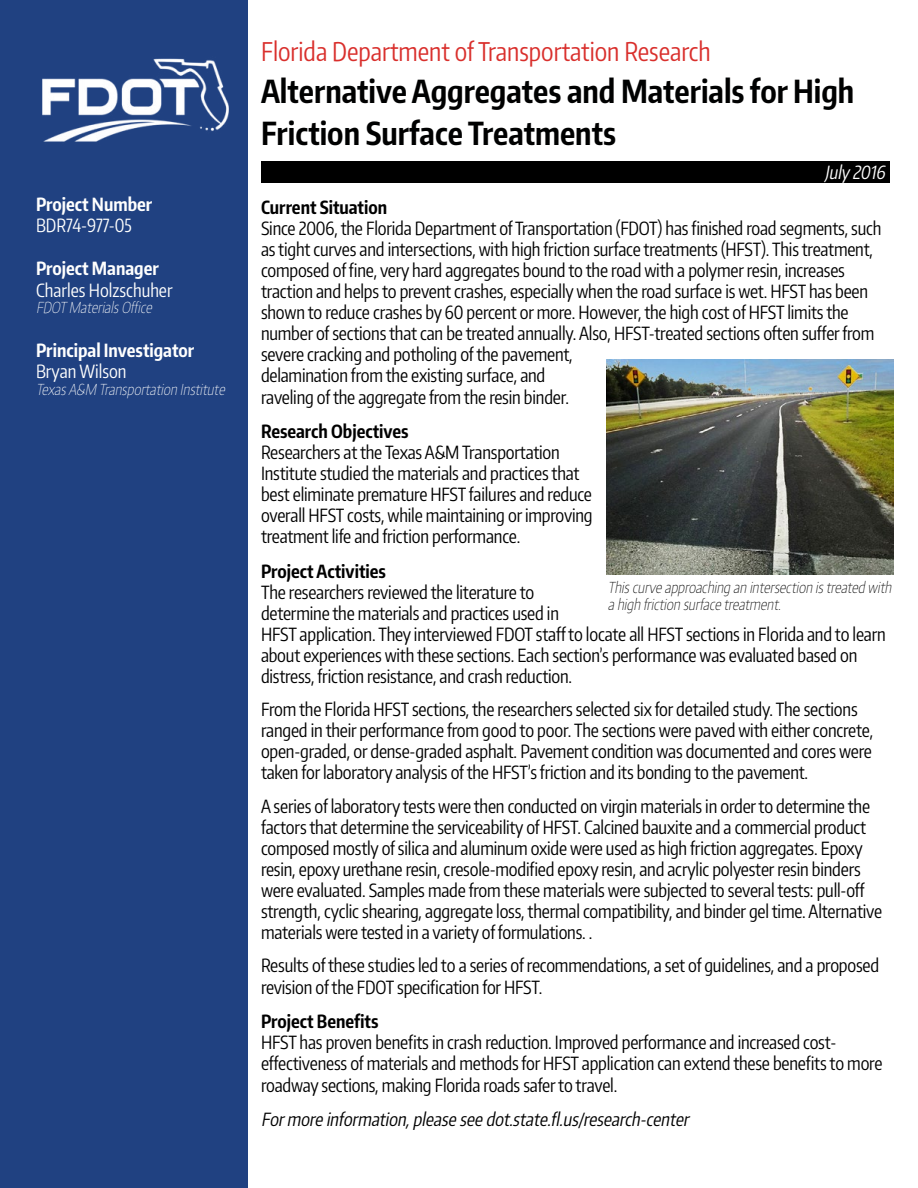
<style>
.page{position:relative;width:918px;height:1188px;background:#fff}
.page>*{position:absolute;margin:0;border:0;box-sizing:border-box;transform-origin:0 0}
.t1{font:700 31.5px/42px "Encode Sans Compressed";color:#000101}
.t2{font:25.5px "Encode Sans Compressed";color:#d92f2c}
.Text_1{font:18px/21px "Encode Sans Compressed";letter-spacing:-.01em;color:#000}
.Heading{font:700 18px "Encode Sans Compressed";color:#000}
.t3{font:italic 18px "Encode Sans Compressed";color:#000}
.Sidebar_text_1{font:700 18px "Encode Sans Compressed";color:#fffffe}
.Sidebar_text_2{font:18px "Encode Sans Compressed";color:#fffffe}
.Text_2{font:italic 18px "Encode Sans Compressed";color:#fff}
.t4{font:italic 100 15px/16.5px "Encode Sans Compressed";color:#000}
.Sidebar_text_3{font:italic 100 15px "Encode Sans Compressed";color:#fffffe}
</style>
<div class="page">
<div style="left:0;top:0;width:248px;height:1188px;background:#204181"></div>
<div style="left:262px;top:162px;width:628px;height:21px;background:#000"></div>
<img style="left:606px;top:359px;width:287px;height:216px">
<img style="left:42px;top:58px;width:187px;height:84px">
<p class="Sidebar_text_1" style="left:36px;top:192px;width:118px">Project Number</p>
<p class="Sidebar_text_2" style="left:36px;top:214px;width:97px">BDR74-977-05</p>
<p class="Sidebar_text_1" style="left:36px;top:257px;width:124px">Project Manager</p>
<p class="Sidebar_text_2" style="left:36px;top:278px;width:138px">Charles Holzschuher</p>
<p class="Sidebar_text_3" style="left:36px;top:298px;width:121px">FDOTMaterialsOffice</p>
<p class="Sidebar_text_1" style="left:36px;top:338px;width:160px">Principal Investigator</p>
<p class="Sidebar_text_2" style="left:36px;top:360px;width:92px">Bryan Wilson</p>
<p class="Sidebar_text_3" style="left:36px;top:379px;width:194px">TexasA&amp;M Transportation Institute</p>
<p class="t2" style="left:261px;top:35px;width:451px">Florida Department of Transportation Research</p>
<p class="t1" style="left:261px;top:70px;width:595px">Alternative Aggregates and Materials for High<br>Friction Surface Treatments</p>
<h6 class="Text_2" style="left:825px;top:161px;width:66px">July2016</h6>
<p class="Heading" style="left:261px;top:196px;width:128px">Current Situation</p>
<p class="Text_1" style="left:261px;top:218px;width:622px">Since 2006, the Florida Department of Transportation (FDOT) has finished road segments, such as tight curves and intersections, with high friction surface treatments (HFST). This treatment, composed of fine, very hard aggregates bound to the road with a polymer resin, increases traction and helps to prevent crashes, especially when the road surface is wet. HFST has been shown to reduce crashes by 60 percent or more. However, the high cost of HFST limits the number of sections that can be treated annually. Also, HFST-treated sections often suffer from severe cracking and potholing of the pavement,<br>delamination from the existing surface, and<br>raveling of the aggregate from the resin binder.</p>
<h1 class="Heading" style="left:261px;top:420px;width:149px">Research Objectives</h1>
<p class="Text_1" style="left:261px;top:442px;width:333px">Researchers at the Texas A&amp;M Transportation Institute studied the materials and practices that best eliminate premature HFST failures and reduce overall HFST costs, while maintaining or improving treatment life and friction performance.</p>
<h1 class="Heading" style="left:261px;top:559px;width:126px">Project Activities</h1>
<p class="Text_1" style="left:261px;top:581px;width:626px">The researchers reviewed the literature to<br>determine the materials and practices used in<br>HFST application. They interviewed FDOT staff to locate all HFST sections in Florida and to learn about experiences with these sections. Each section’s performance was evaluated based on distress, friction resistance, and crash reduction.</p>
<p class="Text_1" style="left:261px;top:698px;width:614px">From the Florida HFST sections, the researchers selected six for detailed study. The sections ranged in their performance from good to poor. The sections were paved with either concrete, open-graded, or dense-graded asphalt. Pavement condition was documented and cores were taken for laboratory analysis of the HFST’s friction and its bonding to the pavement.</p>
<p class="Text_1" style="left:261px;top:795px;width:623px">A series of laboratory tests were then conducted on virgin materials in order to determine the factors that determine the serviceability of HFST. Calcined bauxite and a commercial product composed mostly of silica and aluminum oxide were used as high friction aggregates. Epoxy resin, epoxy urethane resin, cresole-modified epoxy resin, and acrylic polyester resin binders were evaluated. Samples made from these materials were subjected to several tests: pull-off strength, cyclic shearing, aggregate loss, thermal compatibility, and binder gel time. Alternative materials were tested in a variety of formulations. .</p>
<p class="Text_1" style="left:261px;top:954px;width:620px;line-height:21.6px">Results of these studies led to a series of recommendations, a set of guidelines, and a proposed revision of the FDOT specification for HFST.</p>
<h1 class="Heading" style="left:261px;top:1010px;width:119px">Project Benefits</h1>
<p class="Text_1" style="left:261px;top:1031px;width:623px">HFST has proven benefits in crash reduction. Improved performance and increased cost&shy;effectiveness of materials and methods for HFST application can extend these benefits to more roadway sections, making Florida roads safer to travel.</p>
<p class="t3" style="left:261px;top:1107px;width:433px">Formore information,please see dot.state.fl.us/research-center</p>
<p class="t4" style="left:608px;top:579px;width:288px">Thiscurve approaching an intersection istreated with a high friction surface treatment.</p>
</div>
